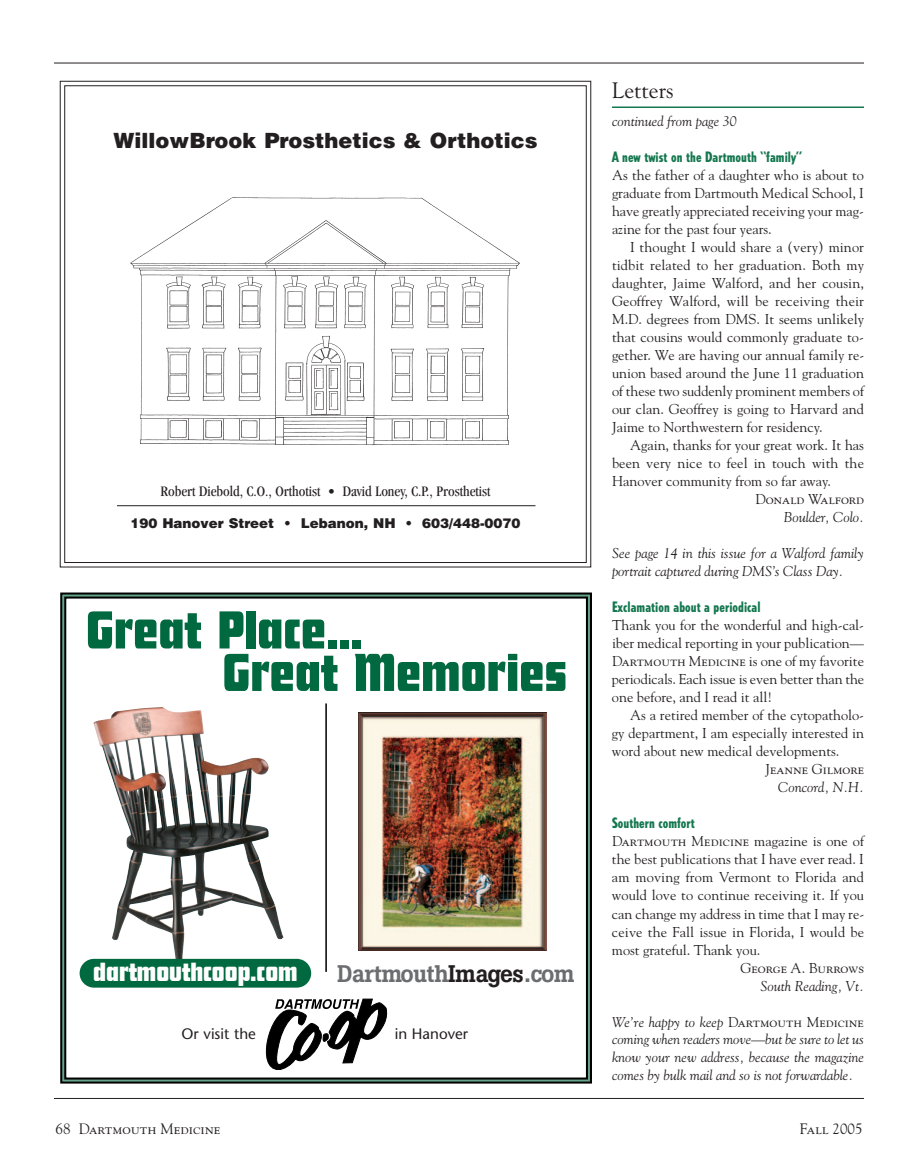
<style>
.page{position:relative;width:918px;height:1175px;background:#fff}
.page>*{position:absolute;margin:0;border:0;box-sizing:border-box;transform-origin:0 0}
.t1{font:51.45px/42.5px "Futana+OPMRTO";color:#00693f}
.t2{font:25.35px "Futana+OPMRTO";color:#fff}
.t3{font:23.85px "Boton Medium+XUUBSB";letter-spacing:-.02em;color:#6c6d70}
.t4{font:22.2px "Goudy";color:#231f20}
.t5{font:900 21px "Helvetica";color:#231f20}
.t6{font:15.15px "Stone Sans+YQRJEN";color:#231f20}
.t7{font:condensed 15px "Garamond";color:#231f20}
.t8{font:15px "Goudy SC";color:#231f20}
.t9{font:14.25px/18px "Goudy";color:#231f20;text-align:justify}
.t10{font:14.25px "Goudy SC";color:#231f20}
.t11{font:italic 14.25px/18px "Goudy";color:#231f20}
.t12{font:800 condensed 14.25px "Tempo";letter-spacing:.005em;color:#14774f}
.t13{font:italic 14.1px/18px "Goudy";color:#231f20;text-align:justify}
.t14{font:900 13.5px "Helvetica";color:#231f20}
.s1{color:#231f20}
.s2{font-family:"Goudy"}
.s3{font-family:"Goudy";font-style:italic;font-size:14.1px}
</style>
<div class="page">
<hr style="left:612px;top:106px;width:252px;height:2px;background:#14774f">
<hr style="left:54px;top:1098px;width:810px;height:1px;background:#231f20">
<hr style="left:54px;top:63px;width:810px;height:1px;background:#231f20">
<img style="left:130px;top:197px;width:390px;height:249px">
<hr style="left:117px;top:505px;width:419px;height:1px;background:#231f20">
<svg style="left:60px;top:592px;width:532px;height:492px"></svg>
<img style="left:358px;top:712px;width:189px;height:238px">
<div style="left:80px;top:958px;width:231px;height:29px;background:#00693f;border-radius:14px"></div>
<svg style="left:263px;top:999px;width:124px;height:70px"></svg>
<hr style="left:325px;top:703px;width:2px;height:268px;background:#000">
<h3 class="t5" style="left:114px;top:128px;width:425px">WillowBrook Prosthetics &amp; Orthotics</h3>
<p class="t7" style="left:161px;top:486px;width:331px">Robert Diebold, C.O., Orthotist • David Loney, C.P., Prosthetist</p>
<p class="t14" style="left:130px;top:516px;width:392px">190 Hanover Street • Lebanon, NH • 603/448-0070</p>
<h1 class="t1" style="left:223px;top:609px;width:346px;text-indent:-136px">Great Place...<br>Great Memories</h1>
<h2 class="t2" style="left:93px;top:957px;width:206px">dartmouthcoop.com</h2>
<h3 class="t3" style="left:337px;top:965px;width:239px">Dartmouth<span class="s1">Images</span>.com</h3>
<p class="t6" style="left:181px;top:1028px;width:76px">Or visit the</p>
<p class="t6" style="left:395px;top:1028px;width:75px">in Hanover</p>
<h3 class="t4" style="left:612px;top:77px;width:63px">Letters</h3>
<p class="t13" style="left:612px;top:112px;width:126px">continued from page 30</p>
<p class="t12" style="left:612px;top:151px;width:192px">A new twist on the Dartmouth “family”</p>
<p class="t9" style="left:612px;top:166px;width:254px">As the father of a daughter who is about to graduate from Dartmouth Medical School, I have greatly appreciated receiving your mag&shy;azine for the past four years.</p>
<p class="t9" style="left:612px;top:238px;width:254px;text-indent:18px">I thought I would share a (very) minor tidbit related to her graduation. Both my daughter, Jaime Walford, and her cousin, Geoffrey Walford, will be receiving their M.D. degrees from DMS. It seems unlikely that cousins would commonly graduate to&shy;gether. We are having our annual family re&shy;union based around the June 11 graduation of these two suddenly prominent members of our clan. Geoffrey is going to Harvard and Jaime to Northwestern for residency.</p>
<p class="t9" style="left:612px;top:436px;width:254px;text-indent:18px">Again, thanks for your great work. It has been very nice to feel in touch with the Hanover community from so far away.</p>
<p class="t10" style="left:755px;top:494px;width:110px">Donald Walford</p>
<p class="t11" style="left:784px;top:508px;width:82px">Boulder, Colo.</p>
<p class="t11" style="left:612px;top:544px;width:253px">See page 14 in this issue for a Walford family portrait captured during DMS’s Class Day.</p>
<p class="t12" style="left:612px;top:602px;width:150px">Exclamation about a periodical</p>
<p class="t9" style="left:612px;top:616px;width:254px">Thank you for the wonderful and high-cal&shy;iber medical reporting in your publication—</p>
<p class="t10" style="left:612px;top:656px;width:254px">Dartmouth Medicine <span class="s2">is one of my favorite</span></p>
<p class="t9" style="left:612px;top:670px;width:254px">periodicals. Each issue is even better than the one before, and I read it all!</p>
<p class="t9" style="left:612px;top:706px;width:254px;text-indent:18px">As a retired member of the cytopatholo&shy;gy department, I am especially interested in word about new medical developments.</p>
<p class="t10" style="left:765px;top:764px;width:100px">Jeanne Gilmore</p>
<p class="t13" style="left:778px;top:778px;width:87px">Concord, N.H.</p>
<p class="t12" style="left:612px;top:817px;width:84px">Southern comfort</p>
<p class="t10" style="left:612px;top:836px;width:254px">Dartmouth Medicine <span class="s2">magazine is one of</span></p>
<p class="t9" style="left:612px;top:850px;width:254px">the best publications that I have ever read. I am moving from Vermont to Florida and would love to continue receiving it. If you can change my address in time that I may re&shy;ceive the Fall issue in Florida, I would be most grateful. Thank you.</p>
<p class="t10" style="left:740px;top:962px;width:125px">George A. Burrows</p>
<p class="t11" style="left:760px;top:976px;width:105px">South Reading, Vt.</p>
<p class="t10" style="left:612px;top:1016px;width:253px"><span class="s3">We’re happy to keep</span> Dartmouth Medicine</p>
<p class="t13" style="left:612px;top:1030px;width:254px">coming when readers move—but be sure to let us know your new address, because the magazine comes by bulk mail and so is not forwardable.</p>
<p class="t8" style="left:56px;top:1122px;width:167px"><span class="s2">68</span> Dartmouth Medicine</p>
<p class="t8" style="left:800px;top:1122px;width:64px">Fall <span class="s2">2005</span></p>
</div>
